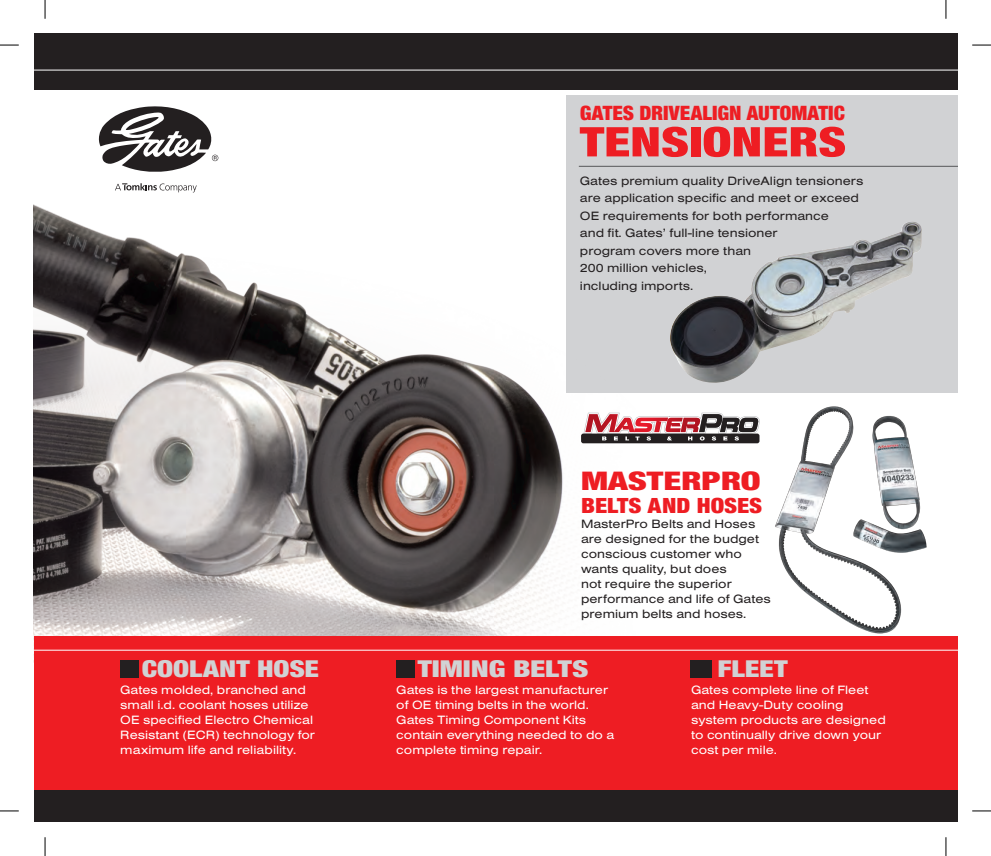
<style>
.page{position:relative;width:991px;height:856px;background:#fff}
.page>*{position:absolute;margin:0;border:0;box-sizing:border-box;transform-origin:0 0}
.t1{font:43.75px "Sans Black Condensed DTC";color:#ee1d23;scale:1.27 1}
.t2{font:27.5px "Sans Black Condensed DTC";color:#ee1d23;scale:1.38 1}
.t3{font:25px "Sans Black Condensed DTC";letter-spacing:-.005em;color:#d1d2d4;scale:1.23 1}
.t4{font:25px "Sans Black Condensed DTC";letter-spacing:-.005em;color:#d1d2d4;scale:1.3 1}
.t5{font:25px "Sans Black Condensed DTC";letter-spacing:-.005em;color:#d1d2d4;scale:1.25 1}
.t6{font:22.5px "Sans Black Condensed DTC";color:#ee1d23;scale:1.15 1}
.t7{font:21.25px "Sans Black Condensed DTC";color:#ee1d23;scale:1.05 1}
.t8{font:12.5px/15px "Sans Extended Regular DTC";color:#fff}
.t9{font:12.5px/15px "Sans Extended Regular DTC";color:#231f20}
</style>
<div class="page">
<div style="left:566px;top:96px;width:390px;height:297px;background:#d1d2d4"></div>
<img style="left:34px;top:95px;width:600px;height:541px">
<img style="left:670px;top:221px;width:251px;height:162px">
<div style="left:34px;top:34px;width:922px;height:56px;background:#231f20"></div>
<hr style="left:34px;top:70px;width:922px;height:1px;background:#fff">
<div style="left:34px;top:788px;width:922px;height:33px;background:#231f20"></div>
<div style="left:34px;top:636px;width:922px;height:153px;background:#ee1d23"></div>
<hr style="left:34px;top:649px;width:922px;height:1px;background:#fff">
<div style="left:120px;top:659px;width:18px;height:18px;background:#231f20"></div>
<div style="left:395px;top:659px;width:19px;height:18px;background:#231f20"></div>
<div style="left:690px;top:659px;width:21px;height:18px;background:#231f20"></div>
<svg style="left:115px;top:183px;width:82px;height:9px"></svg>
<svg style="left:97px;top:105px;width:121px;height:68px"></svg>
<hr style="left:578px;top:166px;width:378px;height:1px;background:#57585a">
<div style="left:581px;top:433px;width:178px;height:10px;background:#231f20;border-radius:2px"></div>
<svg style="left:583px;top:412px;width:176px;height:28px"></svg>
<img style="left:775px;top:406px;width:152px;height:228px">
<svg style="left:0;top:44px;width:19px;height:2px"></svg>
<svg style="left:972px;top:44px;width:18px;height:2px"></svg>
<svg style="left:0;top:810px;width:19px;height:1px"></svg>
<svg style="left:972px;top:810px;width:18px;height:1px"></svg>
<svg style="left:44px;top:0;width:2px;height:19px"></svg>
<svg style="left:44px;top:837px;width:2px;height:18px"></svg>
<svg style="left:945px;top:0;width:1px;height:19px"></svg>
<svg style="left:945px;top:837px;width:1px;height:18px"></svg>
<h3 class="t3" style="left:142px;top:652px;width:145px">COOLANT HOSE</h3>
<p class="t8" style="left:120px;top:682px;width:196px">Gates molded, branched and small i.d. coolant hoses utilize<br>OE specified Electro Chemical<br>Resistant (ECR) technology for maximum life and reliability.</p>
<h3 class="t7" style="left:579px;top:100px;width:254px">GATES DRIVEALIGN AUTOMATIC</h3>
<h1 class="t1" style="left:579px;top:115px;width:211px">TENSIONERS</h1>
<p class="t9" style="left:579px;top:172px;width:285px;line-height:17.5px">Gates premium quality DriveAlign tensioners are application specific and meet or exceed OE requirements for both performance<br>and fit. Gates’ full-line tensioner<br>program covers more than<br>200 million vehicles,<br>including imports.</p>
<h2 class="t2" style="left:581px;top:464px;width:131px">MASTERPRO</h2>
<h3 class="t6" style="left:581px;top:491px;width:159px">BELTS AND HOSES</h3>
<p class="t9" style="left:581px;top:515px;width:191px">MasterPro Belts and Hoses are designed for the budget conscious customer who wants quality, but does<br>not require the superior performance and life of Gates premium belts and hoses.</p>
<h3 class="t4" style="left:417px;top:652px;width:133px">TIMING BELTS</h3>
<p class="t8" style="left:396px;top:682px;width:219px">Gates is the largest manufacturer of OE timing belts in the world.<br>Gates Timing Component Kits contain everything needed to do a complete timing repair.</p>
<h3 class="t5" style="left:717px;top:652px;width:58px">FLEET</h3>
<p class="t8" style="left:690px;top:682px;width:196px">Gates complete line of Fleet and Heavy-Duty cooling system products are designed to continually drive down your cost per mile.</p>
</div>
